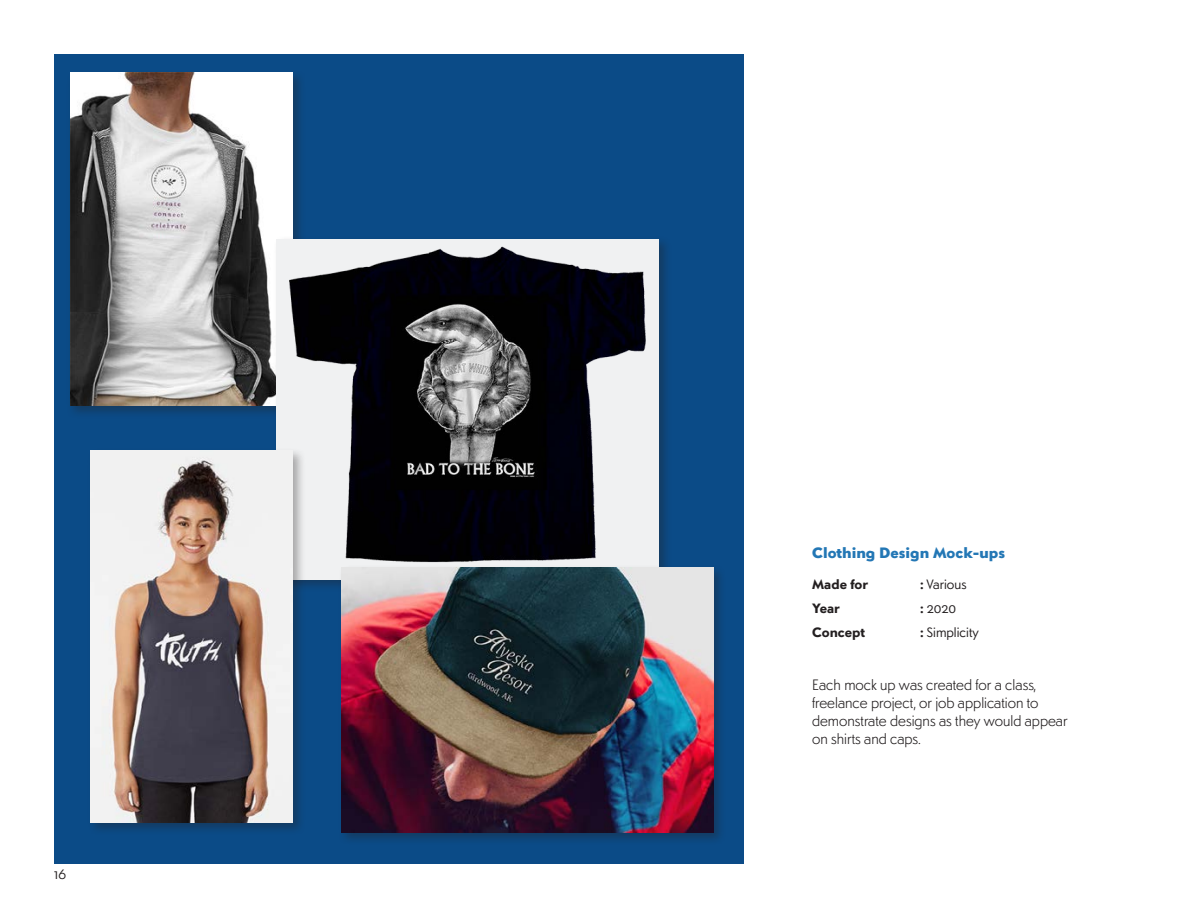
<style>
.page{position:relative;width:1188px;height:918px;background:#fff}
.page>*{position:absolute;margin:0;border:0;box-sizing:border-box;transform-origin:0 0}
.Body_Text_Drop_Caps{font:300 15px/18px "Sonar Sans";color:#231f20}
.Name_Project{font:900 15px "Sonar Sans";color:#2377b5}
.Box_Project{font:13.5px "Sonar Sans";color:#231f20}
.Box_Project-2{font:700 13.5px "Sonar Sans";color:#231f20}
.s1{font-weight:700}
</style>
<div class="page">
<div style="left:54px;top:54px;width:689px;height:810px;background:#0b4b87"></div>
<div style="left:67px;top:69px;width:239px;height:350px;background:#231f20;opacity:.35"></div>
<img style="left:70px;top:72px;width:223px;height:334px">
<div style="left:273px;top:236px;width:399px;height:356px;background:#231f20;opacity:.35"></div>
<img style="left:277px;top:239px;width:382px;height:340px">
<div style="left:87px;top:447px;width:218px;height:388px;background:#231f20;opacity:.35"></div>
<img style="left:91px;top:450px;width:202px;height:372px">
<div style="left:338px;top:564px;width:388px;height:282px;background:#231f20;opacity:.35"></div>
<img style="left:341px;top:567px;width:372px;height:266px">
<p class="Box_Project" style="left:54px;top:865px;width:14px">16</p>
<p class="Name_Project" style="left:812px;top:542px;width:195px">Clothing Design Mock-ups</p>
<p class="Box_Project-2" style="left:812px;top:575px;width:58px">Made for</p>
<p class="Box_Project" style="left:920px;top:575px;width:48px"><span class="s1">:</span> Various</p>
<p class="Box_Project-2" style="left:812px;top:599px;width:29px">Year</p>
<p class="Box_Project" style="left:920px;top:599px;width:38px"><span class="s1">:</span> 2020</p>
<p class="Box_Project-2" style="left:812px;top:623px;width:55px">Concept</p>
<p class="Box_Project" style="left:920px;top:623px;width:60px"><span class="s1">:</span> Simplicity</p>
<p class="Body_Text_Drop_Caps" style="left:812px;top:675px;width:257px">Each mock up was created for a class, freelance project, or job application to demonstrate designs as they would appear on shirts and caps.</p>
</div>
